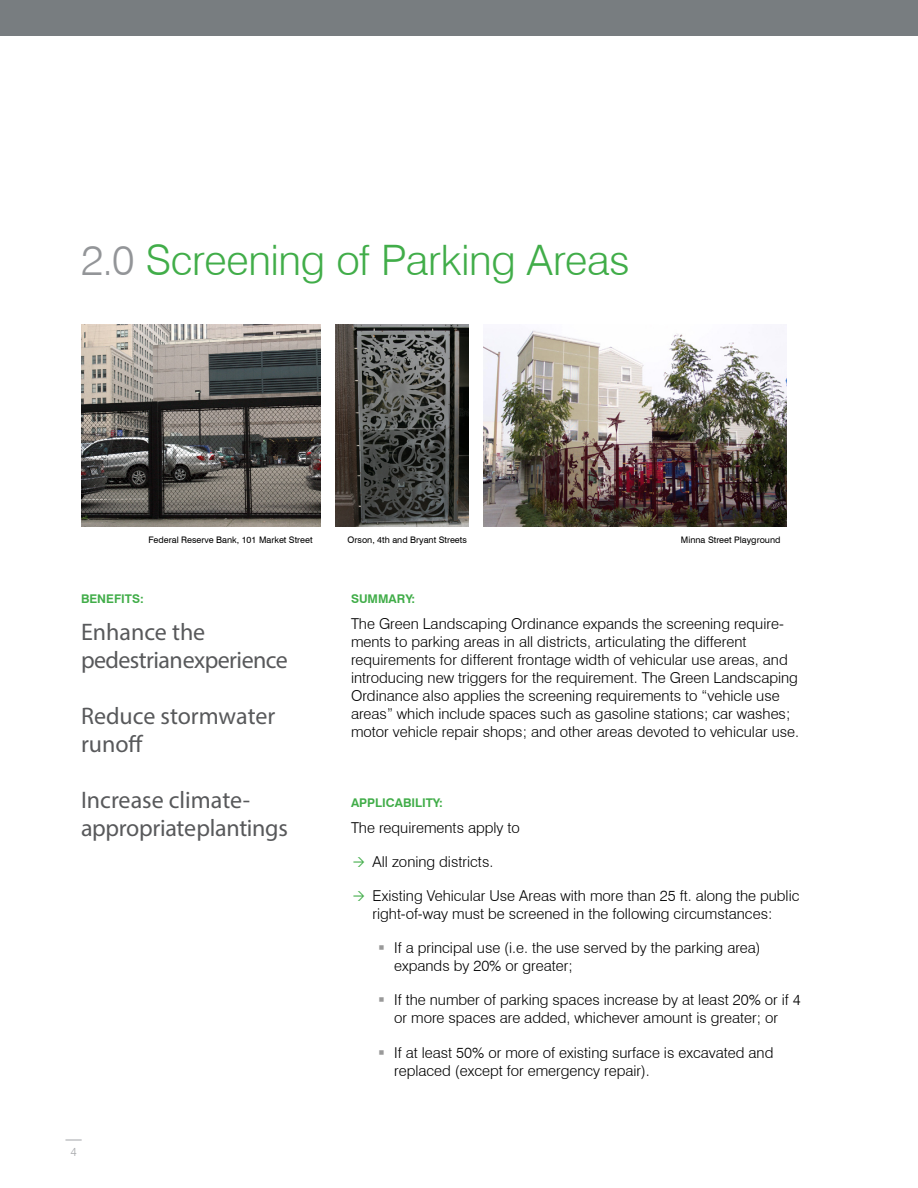
<style>
.page{position:relative;width:918px;height:1188px;background:#fff}
.page>*{position:absolute;margin:0;border:0;box-sizing:border-box;transform-origin:0 0}
.t1{font:300 42px "Swiss 721 BT";letter-spacing:-.01em;color:#41ad49}
.t2{font:24px/28.5px "Myriad Pro";letter-spacing:-.01em;color:#58595b}
.t3{font:300 15px/18px "Swiss 721 BT";color:#000}
.t4{font:700 12px "Swiss 721 BT";color:#41ad49}
.t5{font:300 12px "Swiss 721 BT";color:#a7a9ac}
.t6{font:9px "Swiss 721 BT";color:#000}
.s1{color:#939598}
</style>
<div class="page">
<div style="left:0;top:0;width:918px;height:36px;background:#787d80"></div>
<svg style="left:65px;top:1139px;width:17px;height:2px"></svg>
<img style="left:335px;top:324px;width:133px;height:202px">
<img style="left:81px;top:324px;width:240px;height:202px">
<img style="left:483px;top:330px;width:304px;height:196px">
<h1 class="t1" style="left:81px;top:234px;width:550px"><span class="s1">2.0</span> Screening of Parking Areas</h1>
<p class="t6" style="left:149px;top:534px;width:166px">Federal Reserve Bank, 101 Market Street</p>
<p class="t6" style="left:348px;top:534px;width:121px">Orson, 4th and Bryant Streets</p>
<p class="t6" style="left:681px;top:534px;width:101px">Minna Street Playground</p>
<p class="t4" style="left:81px;top:592px;width:64px">BENEFITS:</p>
<h2 class="t2" style="left:81px;top:617px;width:208px">Enhance the pedestrian experience</h2>
<h2 class="t2" style="left:81px;top:701px;width:196px">Reduce stormwater runoff</h2>
<h2 class="t2" style="left:81px;top:785px;width:208px">Increase climate&shy;appropriate plantings</h2>
<p class="t5" style="left:70px;top:1145px;width:8px">4</p>
<p class="t4" style="left:351px;top:592px;width:66px">SUMMARY:</p>
<p class="t3" style="left:351px;top:615px;width:450px">The Green Landscaping Ordinance expands the screening require&shy;ments to parking areas in all districts, articulating the different requirements for different frontage width of vehicular use areas, and introducing new triggers for the requirement. The Green Landscaping Ordinance also applies the screening requirements to “vehicle use areas” which include spaces such as gasoline stations; car washes; motor vehicle repair shops; and other areas devoted to vehicular use.</p>
<p class="t4" style="left:351px;top:795px;width:93px">APPLICABILITY:</p>
<p class="t3" style="left:351px;top:818px;width:170px">The requirements apply to</p>
<p class="t3" style="left:373px;top:852px;width:122px">All zoning districts.</p>
<p class="t3" style="left:373px;top:887px;width:428px">Existing Vehicular Use Areas with more than 25 ft. along the public right-of-way must be screened in the following circumstances:</p>
<p class="t3" style="left:394px;top:939px;width:368px">If a principal use (i.e. the use served by the parking area) expands by 20% or greater;</p>
<p class="t3" style="left:394px;top:991px;width:408px">If the number of parking spaces increase by at least 20% or if 4 or more spaces are added, whichever amount is greater; or</p>
<p class="t3" style="left:394px;top:1043px;width:381px">If at least 50% or more of existing surface is excavated and replaced (except for emergency repair).</p>
</div>
